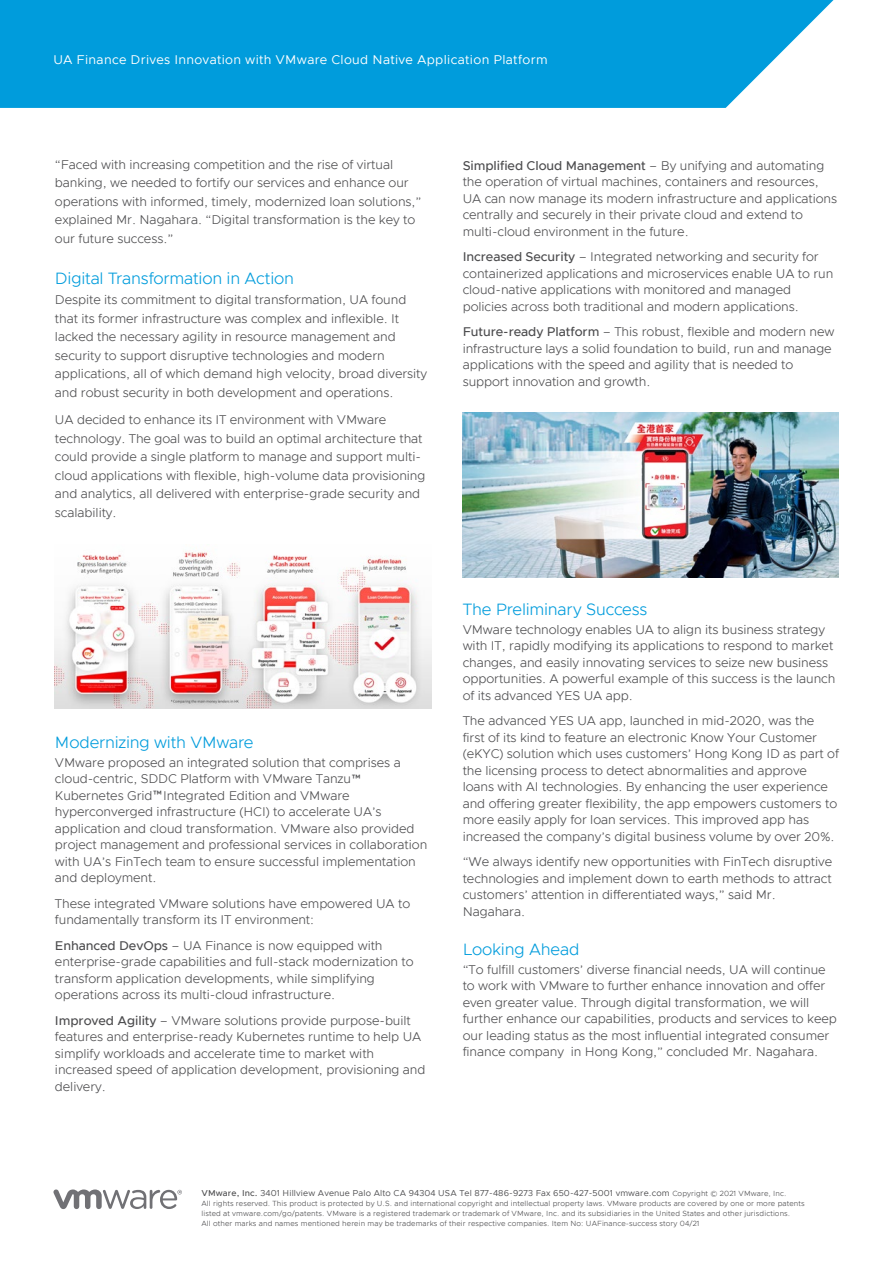
<style>
.page{position:relative;width:893px;height:1263px;background:#fff}
.page>*{position:absolute;margin:0;border:0;box-sizing:border-box;transform-origin:0 0}
.t1{font:300 16.5px "Metropolis";letter-spacing:-.015em;color:#009cdc}
.t2{font:300 12.75px/16.5px "Metropolis";letter-spacing:-.005em;color:#4d4d4f}
.t3{font:12.75px "Metropolis";letter-spacing:.025em;color:#fff}
.t4{font:8.7px "Metropolis";letter-spacing:.015em;color:#4d4d4f}
.t5{font:300 7.5px/9.8px "Metropolis";letter-spacing:.015em;color:#4d4d4f}
.s1{font-weight:500}
.s2{font-weight:300;font-size:7.5px}
</style>
<div class="page">
<svg style="left:53px;top:1189px;width:129px;height:20px"></svg>
<svg style="left:0;top:0;width:834px;height:108px;background:#10a2de"></svg>
<img style="left:463px;top:413px;width:376px;height:164px">
<img style="left:55px;top:551px;width:376px;height:158px">
<p class="t3" style="left:53px;top:52px;width:496px">UA Finance Drives Innovation with VMware Cloud Native Application Platform</p>
<p class="t2" style="left:55px;top:155px;width:368px;line-height:18.5px">“Faced with increasing competition and the rise of virtual banking, we needed to fortify our services and enhance our operations with informed, timely, modernized loan solutions,” explained Mr. Nagahara. “Digital transformation is the key to our future success.”</p>
<p class="t1" style="left:55px;top:268px;width:241px">Digital Transformation in Action</p>
<p class="t2" style="left:55px;top:291px;width:374px;line-height:18.5px">Despite its commitment to digital transformation, UA found that its former infrastructure was complex and inflexible. It lacked the necessary agility in resource management and security to support disruptive technologies and modern applications, all of which demand high velocity, broad diversity and robust security in both development and operations.</p>
<p class="t2" style="left:55px;top:411px;width:372px;line-height:18.5px">UA decided to enhance its IT environment with VMware technology. The goal was to build an optimal architecture that could provide a single platform to manage and support multi&shy;cloud applications with flexible, high-volume data provisioning and analytics, all delivered with enterprise-grade security and scalability.</p>
<p class="t1" style="left:55px;top:732px;width:200px">Modernizing with VMware</p>
<p class="t2" style="left:55px;top:754px;width:374px">VMware proposed an integrated solution that comprises a cloud-centric, SDDC Platform with VMware Tanzu™ Kubernetes Grid™Integrated Edition and VMware hyperconverged infrastructure (HCI) to accelerate UA’s application and cloud transformation. VMware also provided project management and professional services in collaboration with UA’s FinTech team to ensure successful implementation and deployment.</p>
<p class="t2" style="left:55px;top:895px;width:357px">These integrated VMware solutions have empowered UA to fundamentally transform its IT environment:</p>
<p class="t2" style="left:55px;top:937px;width:360px"><span class="s1">Enhanced DevOps</span> – UA Finance is now equipped with enterprise-grade capabilities and full-stack modernization to transform application developments, while simplifying operations across its multi-cloud infrastructure.</p>
<p class="t2" style="left:55px;top:1012px;width:372px"><span class="s1">Improved Agility</span> – VMware solutions provide purpose-built features and enterprise-ready Kubernetes runtime to help UA simplify workloads and accelerate time to market with increased speed of application development, provisioning and delivery.</p>
<p class="t2" style="left:463px;top:157px;width:376px"><span class="s1">Simplified Cloud Management</span> – By unifying and automating the operation of virtual machines, containers and resources, UA can now manage its modern infrastructure and applications centrally and securely in their private cloud and extend to multi-cloud environment in the future.</p>
<p class="t2" style="left:463px;top:249px;width:372px"><span class="s1">Increased Security</span> – Integrated networking and security for containerized applications and microservices enable UA to run cloud-native applications with monitored and managed policies across both traditional and modern applications.</p>
<p class="t2" style="left:463px;top:324px;width:373px"><span class="s1">Future-ready Platform</span> – This robust, flexible and modern new infrastructure lays a solid foundation to build, run and manage applications with the speed and agility that is needed to support innovation and growth.</p>
<p class="t1" style="left:463px;top:599px;width:186px">The Preliminary Success</p>
<p class="t2" style="left:463px;top:621px;width:374px">VMware technology enables UA to align its business strategy with IT, rapidly modifying its applications to respond to market changes, and easily innovating services to seize new business opportunities. A powerful example of this success is the launch of its advanced YES UA app.</p>
<p class="t2" style="left:463px;top:713px;width:378px">The advanced YES UA app, launched in mid-2020, was the first of its kind to feature an electronic Know Your Customer (eKYC) solution which uses customers’ Hong Kong ID as part of the licensing process to detect abnormalities and approve loans with AI technologies. By enhancing the user experience and offering greater flexibility, the app empowers customers to more easily apply for loan services. This improved app has increased the company’s digital business volume by over 20%.</p>
<p class="t2" style="left:463px;top:854px;width:371px">“We always identify new opportunities with FinTech disruptive technologies and implement down to earth methods to attract customers’ attention in differentiated ways,” said Mr.<br>Nagahara.</p>
<p class="t1" style="left:463px;top:939px;width:118px">Looking Ahead</p>
<p class="t2" style="left:463px;top:961px;width:376px">“To fulfill customers’ diverse financial needs, UA will continue to work with VMware to further enhance innovation and offer even greater value. Through digital transformation, we will further enhance our capabilities, products and services to keep our leading status as the most influential integrated consumer finance company in Hong Kong,” concluded Mr. Nagahara.</p>
<p class="t4" style="left:201px;top:1188px;width:586px"><span class="s1">VMware, Inc.</span> 3401 Hillview Avenue Palo Alto CA 94304 USA Tel 877-486-9273 Fax 650-427-5001 vmware.com <span class="s2">Copyright © 2021 VMware, Inc.</span></p>
<p class="t5" style="left:201px;top:1198px;width:605px">All rights reserved. This product is protected by U.S. and international copyright and intellectual property laws. VMware products are covered by one or more patents listed at vmware.com/go/patents. VMware is a registered trademark or trademark of VMware, Inc. and its subsidiaries in the United States and other jurisdictions.<br>All other marks and names mentioned herein may be trademarks of their respective companies. Item No: UAFinance-success story 04/21</p>
</div>
